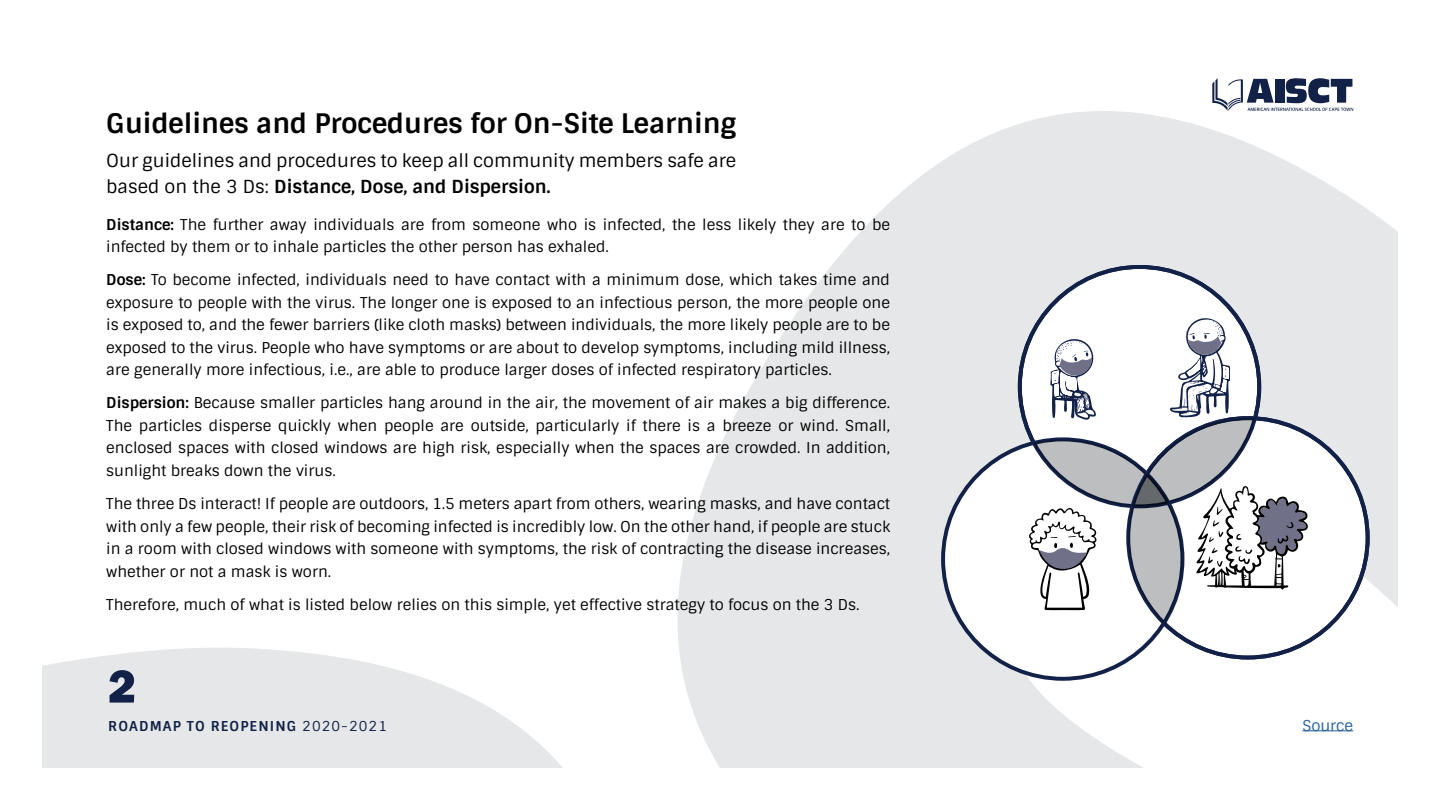
<style>
.page{position:relative;width:1440px;height:810px;background:#fff}
.page>*{position:absolute;margin:0;border:0;box-sizing:border-box;transform-origin:0 0}
.t1{font:700 27px "Sintony";color:#000}
.t2{font:18px/25.5px "Sintony";color:#000}
.t3{font:15px/22.5px "Sintony";color:#000;text-align:justify}
.t4{font:15px "Sintony";color:#215e9e}
.t5{font:700 13.65px "Sintony";letter-spacing:.08em;color:#122147}
.s1{font-weight:700}
.s2{font-weight:400}
</style>
<div class="page">
<svg style="left:43px;top:648px;width:519px;height:119px;fill:#e6e7e8"></svg>
<svg style="left:677px;top:107px;width:720px;height:660px;fill:#e6e7e8"></svg>
<div style="left:1020px;top:267px;width:239px;height:239px;background:#fff;border-radius:50%"></div>
<svg style="left:1212px;top:78px;width:141px;height:33px"></svg>
<svg style="left:110px;top:670px;width:24px;height:33px"></svg>
<hr style="left:1302px;top:731px;width:51px;height:1px;background:#215e9e">
<div style="left:1128px;top:418px;width:240px;height:240px;background:#fff;border-radius:50%"></div>
<div style="left:943px;top:439px;width:239px;height:240px;background:#fff;border-radius:50%"></div>
<svg style="left:1028px;top:317px;width:281px;height:306px"></svg>
<h1 class="t1" style="left:106px;top:106px;width:631px">Guidelines and Procedures for On-Site Learning</h1>
<p class="t2" style="left:106px;top:148px;width:632px">Our guidelines and procedures to keep all community members safe are based on the 3 Ds: <span class="s1">Distance, Dose, and Dispersion.</span></p>
<p class="t3" style="left:106px;top:213px;width:785px"><span class="s1">Distance:</span> The further away individuals are from someone who is infected, the less likely they are to be infected by them or to inhale particles the other person has exhaled.</p>
<p class="t3" style="left:106px;top:269px;width:785px"><span class="s1">Dose:</span> To become infected, individuals need to have contact with a minimum dose, which takes time and exposure to people with the virus. The longer one is exposed to an infectious person, the more people one is exposed to, and the fewer barriers (like cloth masks) between individuals, the more likely people are to be exposed to the virus. People who have symptoms or are about to develop symptoms, including mild illness, are generally more infectious, i.e., are able to produce larger doses of infected respiratory particles.</p>
<p class="t3" style="left:106px;top:392px;width:785px"><span class="s1">Dispersion:</span> Because smaller particles hang around in the air, the movement of air makes a big difference.<br>The particles disperse quickly when people are outside, particularly if there is a breeze or wind. Small, enclosed spaces with closed windows are high risk, especially when the spaces are crowded. In addition, sunlight breaks down the virus.</p>
<p class="t3" style="left:106px;top:493px;width:785px">The three Ds interact! If people are outdoors, 1.5 meters apart from others, wearing masks, and have contact with only a few people, their risk of becoming infected is incredibly low. On the other hand, if people are stuck in a room with closed windows with someone with symptoms, the risk of contracting the disease increases, whether or not a mask is worn.</p>
<p class="t3" style="left:106px;top:593px;width:755px">Therefore, much of what is listed below relies on this simple, yet effective strategy to focus on the 3 Ds.</p>
<p class="t5" style="left:108px;top:717px;width:280px">ROADMAP TO REOPENING <span class="s2">2020-2021</span></p>
<p class="t4" style="left:1302px;top:716px;width:52px">Source</p>
</div>
